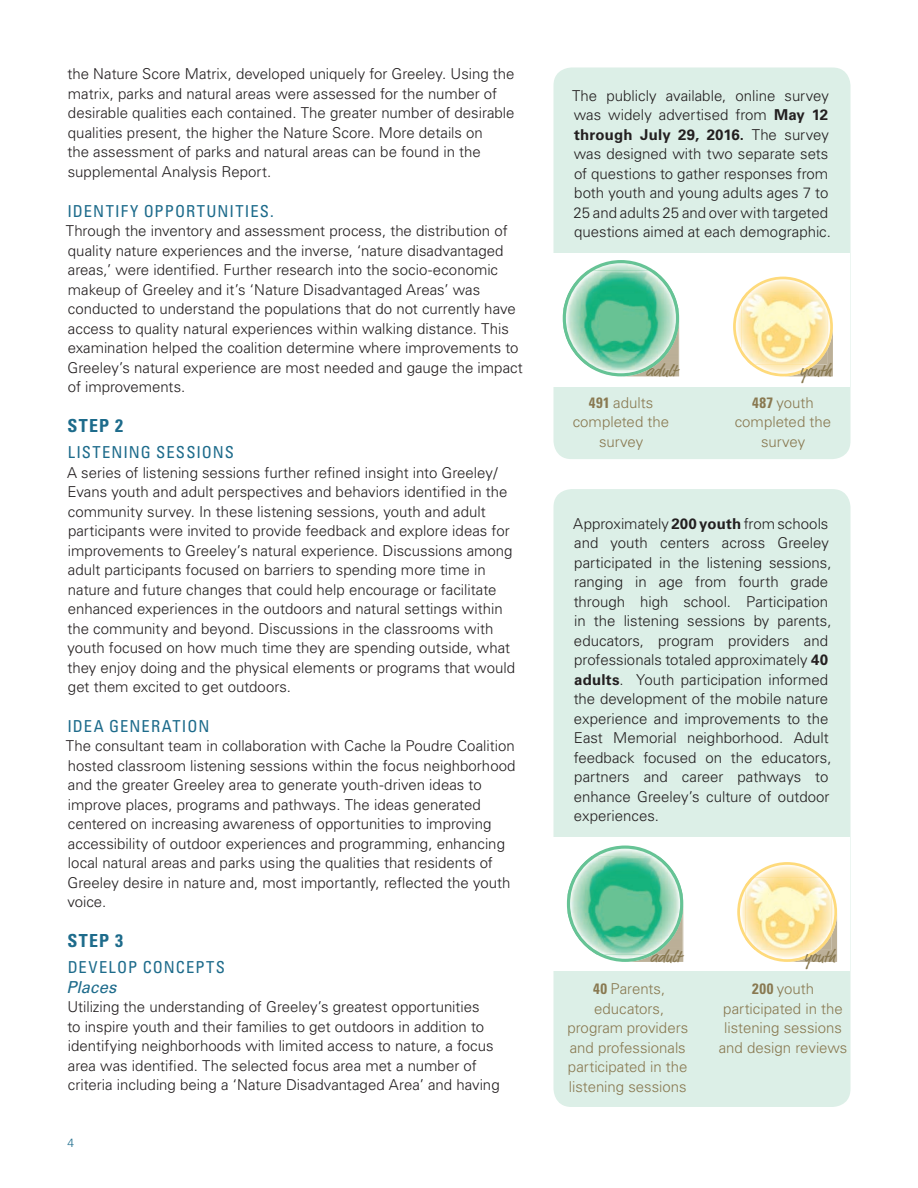
<style>
.page{position:relative;width:918px;height:1188px;background:#fff}
.page>*{position:absolute;margin:0;border:0;box-sizing:border-box;transform-origin:0 0}
.t1{font:700 condensed 18px "Univers";letter-spacing:.07em;color:#1d6b8b}
.t2{font:condensed 16.5px "Univers";letter-spacing:.065em;color:#1d6b8b}
.t3{font:16.5px "Market OT";letter-spacing:-.01em;color:#897951}
.t4{font:italic 16.5px "Univers CE";letter-spacing:.01em;color:#1d6b8b}
.t5{font:300 15px/19.5px "Univers";color:#231f20}
.t6{font:300 15px/19.5px "Univers";color:#897951;text-align:center}
.t7{font:300 12px "Univers";color:#1d6b8b}
.s1{font-weight:700}
.s2{font-weight:700;font-stretch:condensed}
</style>
<div class="page">
<div style="left:554px;top:68px;width:296px;height:391px;background:#dcefe7;border-radius:18px"></div>
<div style="left:554px;top:253px;width:296px;height:134px;background:#fff"></div>
<svg style="left:790px;top:333px;width:43px;height:43px"></svg>
<svg style="left:733px;top:277px;width:100px;height:99px"></svg>
<img style="left:736px;top:279px;width:94px;height:95px">
<img style="left:741px;top:292px;width:86px;height:72px">
<svg style="left:629px;top:326px;width:50px;height:50px"></svg>
<img style="left:593px;top:263px;width:56px;height:110px">
<img style="left:676px;top:299px;width:2px;height:70px">
<img style="left:564px;top:299px;width:2px;height:38px">
<img style="left:566px;top:271px;width:110px;height:98px">
<div style="left:554px;top:489px;width:296px;height:618px;background:#dcefe7;border-radius:18px"></div>
<div style="left:554px;top:837px;width:296px;height:134px;background:#fff"></div>
<svg style="left:794px;top:919px;width:43px;height:43px"></svg>
<svg style="left:737px;top:862px;width:100px;height:100px"></svg>
<img style="left:740px;top:865px;width:94px;height:94px">
<img style="left:745px;top:878px;width:86px;height:72px">
<svg style="left:633px;top:912px;width:50px;height:50px"></svg>
<img style="left:597px;top:849px;width:56px;height:110px">
<img style="left:680px;top:884px;width:2px;height:71px">
<img style="left:568px;top:885px;width:2px;height:37px">
<img style="left:570px;top:856px;width:110px;height:99px">
<p class="t5" style="left:67px;top:64px;width:449px">the Nature Score Matrix, developed uniquely for Greeley. Using the matrix, parks and natural areas were assessed for the number of desirable qualities each contained. The greater number of desirable qualities present, the higher the Nature Score. More details on<br>the assessment of parks and natural areas can be found in the supplemental Analysis Report.</p>
<p class="t2" style="left:68px;top:200px;width:208px">IDENTIFY OPPORTUNITIES.</p>
<p class="t5" style="left:66px;top:221px;width:459px">Through the inventory and assessment process, the distribution of quality nature experiences and the inverse, ‘nature disadvantaged areas,’ were identified. Further research into the socio-economic makeup of Greeley and it’s ‘Nature Disadvantaged Areas’ was conducted to understand the populations that do not currently have access to quality natural experiences within walking distance. This examination helped the coalition determine where improvements to Greeley’s natural experience are most needed and gauge the impact of improvements.</p>
<p class="t1" style="left:68px;top:414px;width:57px">STEP 2</p>
<p class="t2" style="left:68px;top:442px;width:168px">LISTENING SESSIONS</p>
<p class="t5" style="left:67px;top:463px;width:450px">A series of listening sessions further refined insight into Greeley/ Evans youth and adult perspectives and behaviors identified in the community survey. In these listening sessions, youth and adult participants were invited to provide feedback and explore ideas for improvements to Greeley’s natural experience. Discussions among adult participants focused on barriers to spending more time in nature and future changes that could help encourage or facilitate enhanced experiences in the outdoors and natural settings within the community and beyond. Discussions in the classrooms with youth focused on how much time they are spending outside, what they enjoy doing and the physical elements or programs that would get them excited to get outdoors.</p>
<p class="t2" style="left:68px;top:716px;width:143px">IDEA GENERATION</p>
<p class="t5" style="left:66px;top:736px;width:451px">The consultant team in collaboration with Cache la Poudre Coalition hosted classroom listening sessions within the focus neighborhood and the greater Greeley area to generate youth-driven ideas to improve places, programs and pathways. The ideas generated centered on increasing awareness of opportunities to improving accessibility of outdoor experiences and programming, enhancing local natural areas and parks using the qualities that residents of Greeley desire in nature and, most importantly, reflected the youth voice.</p>
<p class="t1" style="left:68px;top:930px;width:57px">STEP 3</p>
<p class="t2" style="left:68px;top:957px;width:159px">DEVELOP CONCEPTS</p>
<p class="t4" style="left:67px;top:977px;width:51px">Places</p>
<p class="t5" style="left:67px;top:997px;width:434px">Utilizing the understanding of Greeley’s greatest opportunities<br>to inspire youth and their families to get outdoors in addition to identifying neighborhoods with limited access to nature, a focus area was identified. The selected focus area met a number of criteria including being a ‘Nature Disadvantaged Area’ and having</p>
<p class="t7" style="left:68px;top:1136px;width:8px">4</p>
<p class="t5" style="left:572px;top:86px;width:261px">The publicly available, online survey was widely advertised from <span class="s1">May 12 through July 29, 2016.</span> The survey was designed with two separate sets of questions to gather responses from both youth and young adults ages 7 to 25 and adults 25 and over with targeted questions aimed at each demographic.</p>
<p class="t3" style="left:646px;top:361px;width:32px">adult</p>
<p class="t3" style="left:800px;top:361px;width:33px">youth</p>
<p class="t6" style="left:573px;top:393px;width:98px"><span class="s2">491</span> adults completed the survey</p>
<p class="t6" style="left:735px;top:393px;width:98px"><span class="s2">487</span> youth completed the survey</p>
<p class="t5" style="left:573px;top:514px;width:260px">Approximately <span class="s1">200 youth</span> from schools and youth centers across Greeley participated in the listening sessions, ranging in age from fourth grade through high school. Participation in the listening sessions by parents, educators, program providers and professionals totaled approximately <span class="s1">40 adults</span>. Youth participation informed the development of the mobile nature experience and improvements to the East Memorial neighborhood. Adult feedback focused on the educators, partners and career pathways to enhance Greeley’s culture of outdoor experiences.</p>
<p class="t3" style="left:650px;top:947px;width:32px">adult</p>
<p class="t3" style="left:804px;top:947px;width:33px">youth</p>
<p class="t6" style="left:567px;top:979px;width:122px"><span class="s2">40</span> Parents, educators, program providers and professionals participated in the listening sessions</p>
<p class="t6" style="left:719px;top:979px;width:130px"><span class="s2">200</span> youth participated in the listening sessions and design reviews</p>
</div>
